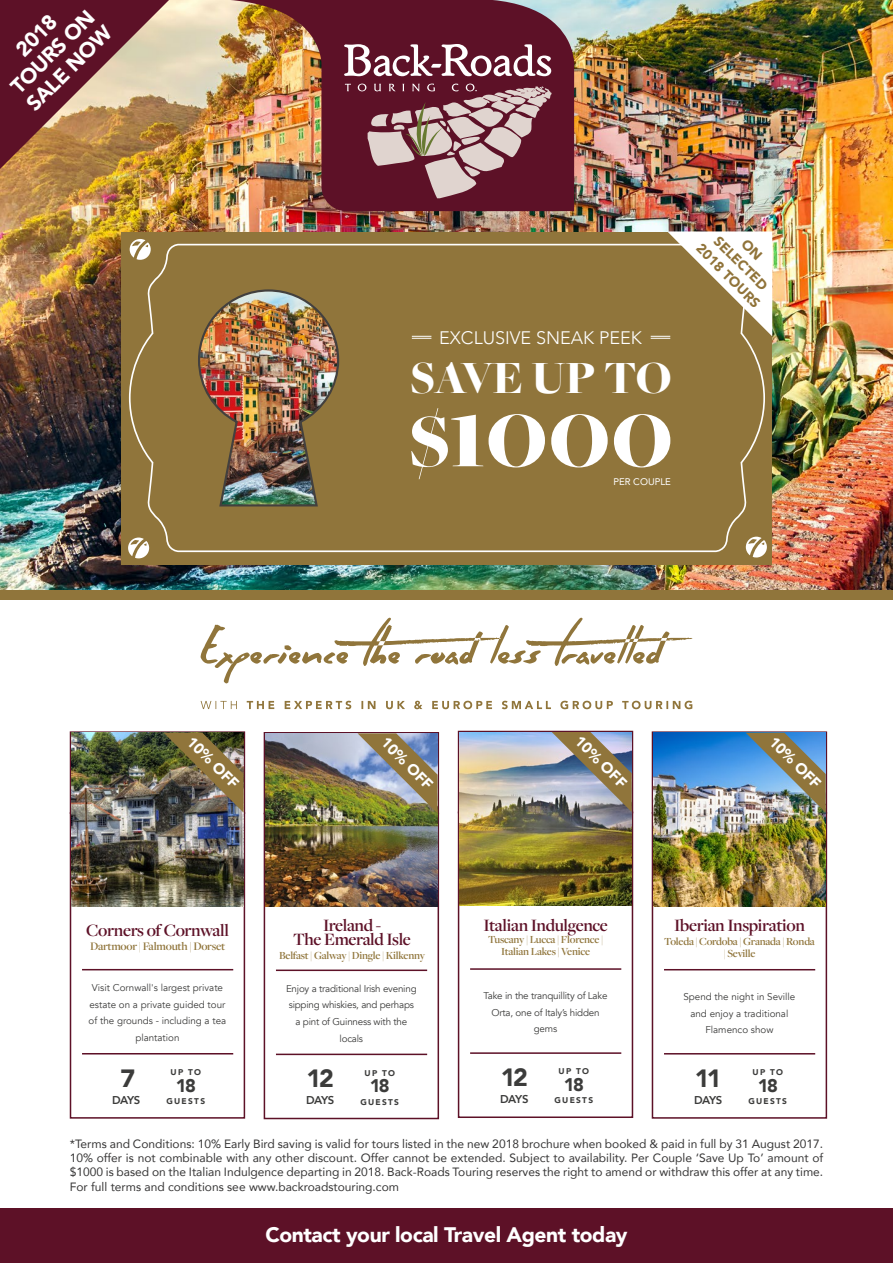
<style>
.page{position:relative;width:893px;height:1263px;background:#fff}
.page>*{position:absolute;margin:0;border:0;box-sizing:border-box;transform-origin:0 0}
.t1{font:900 104.1px "Freight Big Pro";color:#fff}
.t2{font:900 48px "Freight Big Pro";letter-spacing:-.02em;color:#fff}
.t3{font:900 24.9px "Avenir";color:#3c3c3b}
.t4{font:900 21px "Avenir";letter-spacing:-.02em;color:#fff}
.t5{font:900 18.3px "Avenir";letter-spacing:-.085em;color:#3c3c3b}
.t6{font:300 18.15px "Avenir";color:#fff}
.t7{font:600 18px "Freight Disp Pro";letter-spacing:-.02em;color:#5d1127}
.t8{font:900 15px "Avenir";color:#fff}
.t9{font:900 13.8px "Avenir";color:#907339}
.t10{font:12px/14.4px "Avenir";color:#373636;text-align:justify}
.t11{font:600 12px "Freight Disp Pro";letter-spacing:-.02em;color:#90753b}
.t12{font:800 11.4px "Avenir";letter-spacing:-.055em;color:#3c3c3b}
.t13{font:600 11.25px/12px "Freight Disp Pro";letter-spacing:-.02em;color:#90753b;text-align:center}
.t14{font:9.75px/16.6px "Avenir";color:#3c3c3b;text-align:center}
.t15{font:9.75px/16.6px "Avenir";letter-spacing:-.02em;color:#3c3c3b;text-align:center}
.t16{font:9.6px "Avenir";color:#fff}
.t17{font:900 8.25px "Avenir";letter-spacing:.155em;color:#3c3c3b}
.s1{font-size:78.6px}
</style>
<div class="page">
<img style="left:0;top:0;width:893px;height:590px">
<div style="left:0;top:590px;width:893px;height:10px;background:#90753b"></div>
<div style="left:121px;top:232px;width:650px;height:333px;background:#90753b"></div>
<svg style="left:128px;top:243px;width:637px;height:310px"></svg>
<svg style="left:130px;top:239px;width:21px;height:21px"></svg>
<svg style="left:128px;top:537px;width:21px;height:21px"></svg>
<svg style="left:746px;top:537px;width:21px;height:20px"></svg>
<img style="left:197px;top:288px;width:143px;height:220px">
<svg style="left:412px;top:336px;width:19px;height:3px"></svg>
<svg style="left:0;top:0;width:169px;height:169px"></svg>
<div style="left:70px;top:812px;width:175px;height:307px;background:#fff;border:2px solid #5d1127"></div>
<svg style="left:70px;top:731px;width:175px;height:83px"></svg>
<hr style="left:82px;top:969px;width:151px;height:1px;background:#5d1127">
<hr style="left:82px;top:1053px;width:151px;height:1px;background:#5d1127">
<img style="left:71px;top:733px;width:173px;height:173px">
<img style="left:164px;top:733px;width:80px;height:80px">
<div style="left:264px;top:813px;width:175px;height:306px;background:#fff;border:2px solid #5d1127"></div>
<div style="left:264px;top:732px;width:175px;height:82px;background:#5d1127"></div>
<hr style="left:276px;top:969px;width:151px;height:2px;background:#5d1127">
<hr style="left:276px;top:1053px;width:151px;height:2px;background:#5d1127">
<img style="left:265px;top:733px;width:173px;height:173px">
<img style="left:358px;top:733px;width:80px;height:80px">
<div style="left:652px;top:812px;width:175px;height:307px;background:#fff;border:2px solid #5d1127"></div>
<svg style="left:652px;top:731px;width:175px;height:83px"></svg>
<hr style="left:664px;top:969px;width:151px;height:1px;background:#5d1127">
<hr style="left:664px;top:1053px;width:151px;height:1px;background:#5d1127">
<img style="left:653px;top:733px;width:173px;height:173px">
<img style="left:746px;top:733px;width:80px;height:80px">
<div style="left:458px;top:811px;width:175px;height:307px;background:#fff;border:2px solid #5d1127"></div>
<div style="left:458px;top:731px;width:175px;height:82px;background:#5d1127"></div>
<hr style="left:470px;top:968px;width:151px;height:2px;background:#5d1127">
<hr style="left:470px;top:1052px;width:151px;height:2px;background:#5d1127">
<img style="left:459px;top:732px;width:173px;height:174px">
<img style="left:552px;top:732px;width:80px;height:80px">
<div style="left:0;top:1208px;width:893px;height:55px;background:#5d1127"></div>
<svg style="left:201px;top:618px;width:491px;height:65px"></svg>
<svg style="left:201px;top:701px;width:491px;height:8px"></svg>
<img style="left:206px;top:0;width:369px;height:211px">
<svg style="left:344px;top:44px;width:207px;height:32px"></svg>
<svg style="left:345px;top:84px;width:6px;height:7px"></svg>
<svg style="left:358px;top:84px;width:193px;height:114px"></svg>
<svg style="left:651px;top:231px;width:121px;height:108px"></svg>
<p class="t4" style="left:2px;top:77px;width:110px;rotate:-45deg">TOURS ON</p>
<p class="t4" style="left:7px;top:40px;width:50px;rotate:-45deg">2018</p>
<p class="t4" style="left:17px;top:95px;width:112px;rotate:-45deg">SALE NOW</p>
<p class="t6" style="left:439px;top:327px;width:204px">EXCLUSIVE SNEAK PEEK</p>
<p class="t2" style="left:410px;top:346px;width:263px">SAVE UP TO</p>
<p class="t1" style="left:409px;top:364px;width:266px"><span class="s1">$</span>1000</p>
<p class="t16" style="left:613px;top:474px;width:59px">PER COUPLE</p>
<p class="t9" style="left:725px;top:230px;width:71px;rotate:45deg">SELECTED</p>
<p class="t9" style="left:707px;top:238px;width:85px;rotate:45deg">2018 TOURS</p>
<p class="t8" style="left:199px;top:730px;width:68px;rotate:45deg">10% OFF</p>
<p class="t8" style="left:393px;top:731px;width:68px;rotate:45deg">10% OFF</p>
<p class="t8" style="left:587px;top:729px;width:68px;rotate:45deg">10% OFF</p>
<p class="t8" style="left:781px;top:730px;width:68px;rotate:45deg">10% OFF</p>
<p class="t7" style="left:86px;top:918px;width:144px">Corners of Cornwall</p>
<p class="t11" style="left:90px;top:938px;width:137px">Dartmoor | Falmouth | Dorset</p>
<p class="t14" style="left:89px;top:980px;width:139px">Visit Cornwall's largest private estate on a private guided tour of the grounds - including a tea plantation</p>
<p class="t5" style="left:176px;top:1069px;width:22px">18</p>
<p class="t17" style="left:166px;top:1094px;width:40px">GUESTS</p>
<p class="t17" style="left:171px;top:1065px;width:32px">UP TO</p>
<p class="t3" style="left:121px;top:1057px;width:16px">7</p>
<p class="t12" style="left:112px;top:1091px;width:30px">DAYS</p>
<p class="t7" style="left:323px;top:913px;width:59px">Ireland -</p>
<p class="t7" style="left:293px;top:927px;width:119px">The Emerald Isle</p>
<p class="t13" style="left:279px;top:949px;width:147px">Belfast | Galway | Dingle | Kilkenny</p>
<p class="t15" style="left:286px;top:980px;width:132px">Enjoy a traditional Irish evening sipping whiskies, and perhaps a pint of Guinness with the locals</p>
<p class="t5" style="left:370px;top:1070px;width:22px">18</p>
<p class="t17" style="left:360px;top:1094px;width:40px">GUESTS</p>
<p class="t3" style="left:307px;top:1057px;width:29px">12</p>
<p class="t12" style="left:306px;top:1091px;width:30px">DAYS</p>
<p class="t17" style="left:364px;top:1066px;width:32px">UP TO</p>
<p class="t7" style="left:483px;top:913px;width:126px">Italian Indulgence</p>
<p class="t13" style="left:488px;top:933px;width:117px">Tuscany | Lucca | Florence |<br>Italian Lakes | Venice</p>
<p class="t7" style="left:674px;top:913px;width:132px">Iberian Inspiration</p>
<p class="t13" style="left:664px;top:935px;width:152px">Toleda | Cordoba | Granada | Ronda | Seville</p>
<p class="t15" style="left:484px;top:987px;width:125px">Take in the tranquillity of Lake<br>Orta, one of Italy’s hidden gems</p>
<p class="t14" style="left:683px;top:988px;width:113px">Spend the night in Seville and enjoy a traditional<br>Flamenco show</p>
<p class="t3" style="left:501px;top:1056px;width:29px">12</p>
<p class="t12" style="left:500px;top:1090px;width:30px">DAYS</p>
<p class="t17" style="left:559px;top:1064px;width:32px">UP TO</p>
<p class="t5" style="left:564px;top:1069px;width:22px">18</p>
<p class="t17" style="left:555px;top:1093px;width:40px">GUESTS</p>
<p class="t3" style="left:695px;top:1057px;width:28px">11</p>
<p class="t12" style="left:694px;top:1091px;width:30px">DAYS</p>
<p class="t17" style="left:752px;top:1065px;width:32px">UP TO</p>
<p class="t5" style="left:758px;top:1069px;width:22px">18</p>
<p class="t17" style="left:748px;top:1094px;width:40px">GUESTS</p>
<p class="t10" style="left:70px;top:1136px;width:755px">*Terms and Conditions: 10% Early Bird saving is valid for tours listed in the new 2018 brochure when booked &amp; paid in full by 31 August 2017.<br>10% offer is not combinable with any other discount. Offer cannot be extended. Subject to availability. Per Couple ‘Save Up To’ amount of $1000 is based on the Italian Indulgence departing in 2018. Back-Roads Touring reserves the right to amend or withdraw this offer at any time.<br>For full terms and conditions see www.backroadstouring.com</p>
<p class="t4" style="left:265px;top:1217px;width:364px">Contact your local Travel Agent today</p>
</div>
